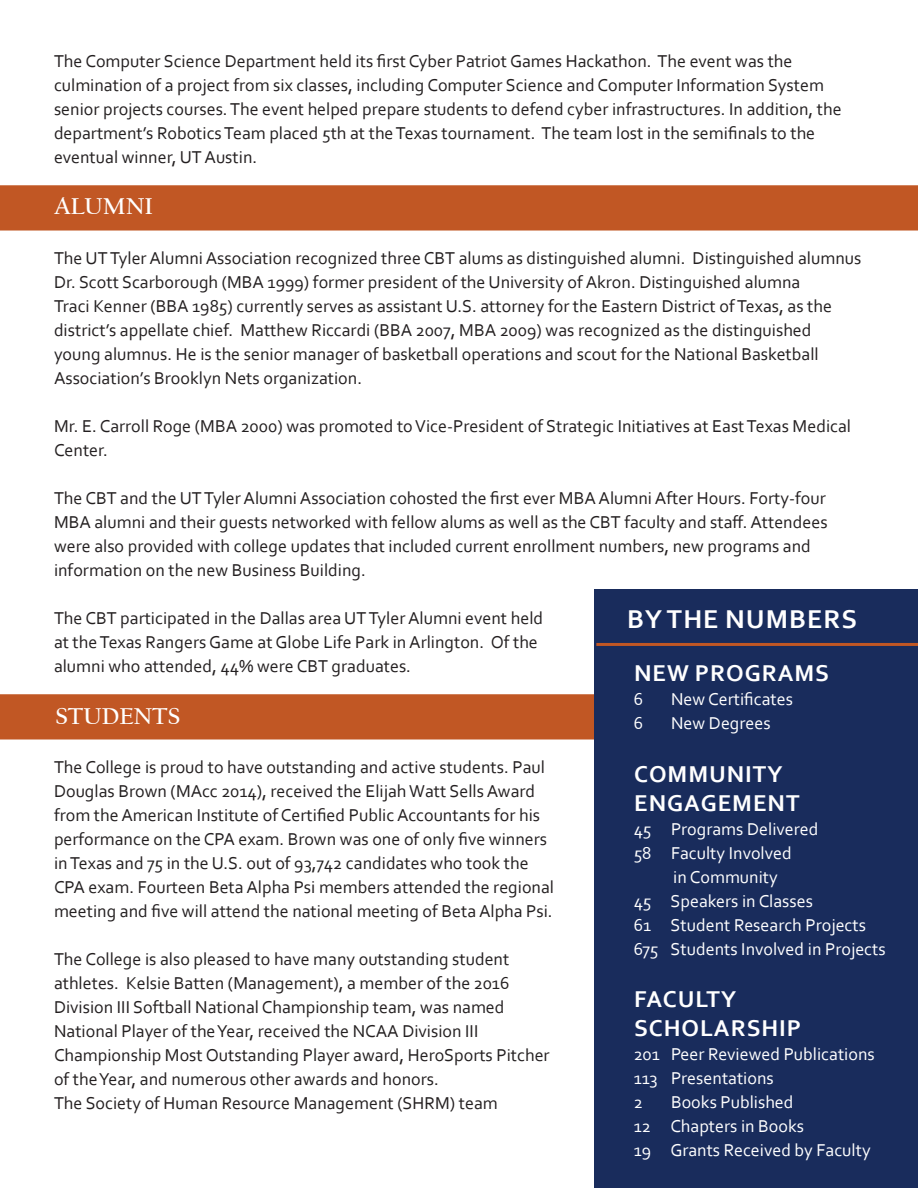
<style>
.page{position:relative;width:918px;height:1188px;background:#fff}
.page>*{position:absolute;margin:0;border:0;box-sizing:border-box;transform-origin:0 0}
.Headlines{font:700 27px "Corbel";letter-spacing:.04em;color:#fff}
.Headlines-2{font:700 24px/28.8px "Corbel";letter-spacing:.04em;color:#fff}
.Headlines-3{font:700 24px "Californian FB";color:#fff}
.t1{font:18px/24px "Corbel";color:#231f20}
.t2{font:18px/24px "Corbel";color:#fff}
</style>
<div class="page">
<div style="left:0;top:694px;width:594px;height:46px;background:#c15724"></div>
<div style="left:0;top:185px;width:918px;height:46px;background:#c15724"></div>
<div style="left:594px;top:590px;width:324px;height:598px;background:#192c5c"></div>
<hr style="left:596px;top:643px;width:322px;height:3px;background:#c15724">
<p class="t1" style="left:54px;top:49px;width:789px">The Computer Science Department held its first Cyber Patriot Games Hackathon. The event was the culmination of a project from six classes, including Computer Science and Computer Information System senior projects courses. The event helped prepare students to defend cyber infrastructures. In addition, the department’s Robotics Team placed 5th at the Texas tournament. The team lost in the semifinals to the eventual winner, UT Austin.</p>
<p class="Headlines-3" style="left:54px;top:193px;width:100px">ALUMNI</p>
<p class="t1" style="left:54px;top:246px;width:809px">The UT Tyler Alumni Association recognized three CBT alums as distinguished alumni. Distinguished alumnus Dr. Scott Scarborough (MBA 1999) former president of the University of Akron. Distinguished alumna<br>Traci Kenner (BBA 1985) currently serves as assistant U.S. attorney for the Eastern District of Texas, as the district’s appellate chief. Matthew Riccardi (BBA 2007, MBA 2009) was recognized as the distinguished young alumnus. He is the senior manager of basketball operations and scout for the National Basketball Association’s Brooklyn Nets organization.</p>
<p class="t1" style="left:54px;top:414px;width:799px">Mr. E. Carroll Roge (MBA 2000) was promoted to Vice-President of Strategic Initiatives at East Texas Medical<br>Center.</p>
<p class="t1" style="left:54px;top:486px;width:775px">The CBT and the UT Tyler Alumni Association cohosted the first ever MBA Alumni After Hours. Forty-four MBA alumni and their guests networked with fellow alums as well as the CBT faculty and staff. Attendees were also provided with college updates that included current enrollment numbers, new programs and information on the new Business Building.</p>
<p class="t1" style="left:54px;top:606px;width:491px">The CBT participated in the Dallas area UT Tyler Alumni event held at the Texas Rangers Game at Globe Life Park in Arlington. Of the alumni who attended, 44% were CBT graduates.</p>
<p class="Headlines" style="left:627px;top:602px;width:231px">BY THE NUMBERS</p>
<p class="Headlines-2" style="left:634px;top:658px;width:197px">NEW PROGRAMS</p>
<p class="t2" style="left:634px;top:687px;width:11px">6</p>
<p class="t2" style="left:671px;top:687px;width:124px">New Certificates</p>
<p class="t2" style="left:634px;top:711px;width:11px">6</p>
<p class="t2" style="left:671px;top:711px;width:101px">New Degrees</p>
<p class="Headlines-2" style="left:634px;top:759px;width:167px">COMMUNITY<br>ENGAGEMENT</p>
<p class="t2" style="left:634px;top:816px;width:186px">45 Programs Delivered</p>
<p class="t2" style="left:673px;top:840px;width:120px;text-indent:-40px">58 Faculty Involved in Community</p>
<p class="t2" style="left:634px;top:888px;width:181px">45 Speakers in Classes</p>
<p class="t2" style="left:634px;top:912px;width:234px">61 Student Research Projects</p>
<p class="t2" style="left:634px;top:936px;width:254px">675 Students Involved in Projects</p>
<p class="Headlines-2" style="left:634px;top:984px;width:168px">FACULTY<br>SCHOLARSHIP</p>
<p class="t2" style="left:634px;top:1042px;width:243px">201 Peer Reviewed Publications</p>
<p class="t2" style="left:634px;top:1066px;width:142px">113 Presentations</p>
<p class="t2" style="left:634px;top:1090px;width:11px">2</p>
<p class="t2" style="left:671px;top:1090px;width:124px">Books Published</p>
<p class="t2" style="left:634px;top:1114px;width:172px">12 Chapters in Books</p>
<p class="t2" style="left:634px;top:1138px;width:238px">19 Grants Received by Faculty</p>
<p class="Headlines-3" style="left:56px;top:703px;width:126px">STUDENTS</p>
<p class="t1" style="left:54px;top:755px;width:502px">The College is proud to have outstanding and active students. Paul Douglas Brown (MAcc 2014), received the Elijah Watt Sells Award from the American Institute of Certified Public Accountants for his performance on the CPA exam. Brown was one of only five winners in Texas and 75 in the U.S. out of 93,742 candidates who took the CPA exam. Fourteen Beta Alpha Psi members attended the regional meeting and five will attend the national meeting of Beta Alpha Psi.</p>
<p class="t1" style="left:54px;top:947px;width:497px">The College is also pleased to have many outstanding student athletes. Kelsie Batten (Management), a member of the 2016<br>Division III Softball National Championship team, was named National Player of the Year, received the NCAA Division III Championship Most Outstanding Player award, HeroSports Pitcher of the Year, and numerous other awards and honors.</p>
<p class="t1" style="left:54px;top:1091px;width:445px">The Society of Human Resource Management (SHRM) team</p>
</div>
